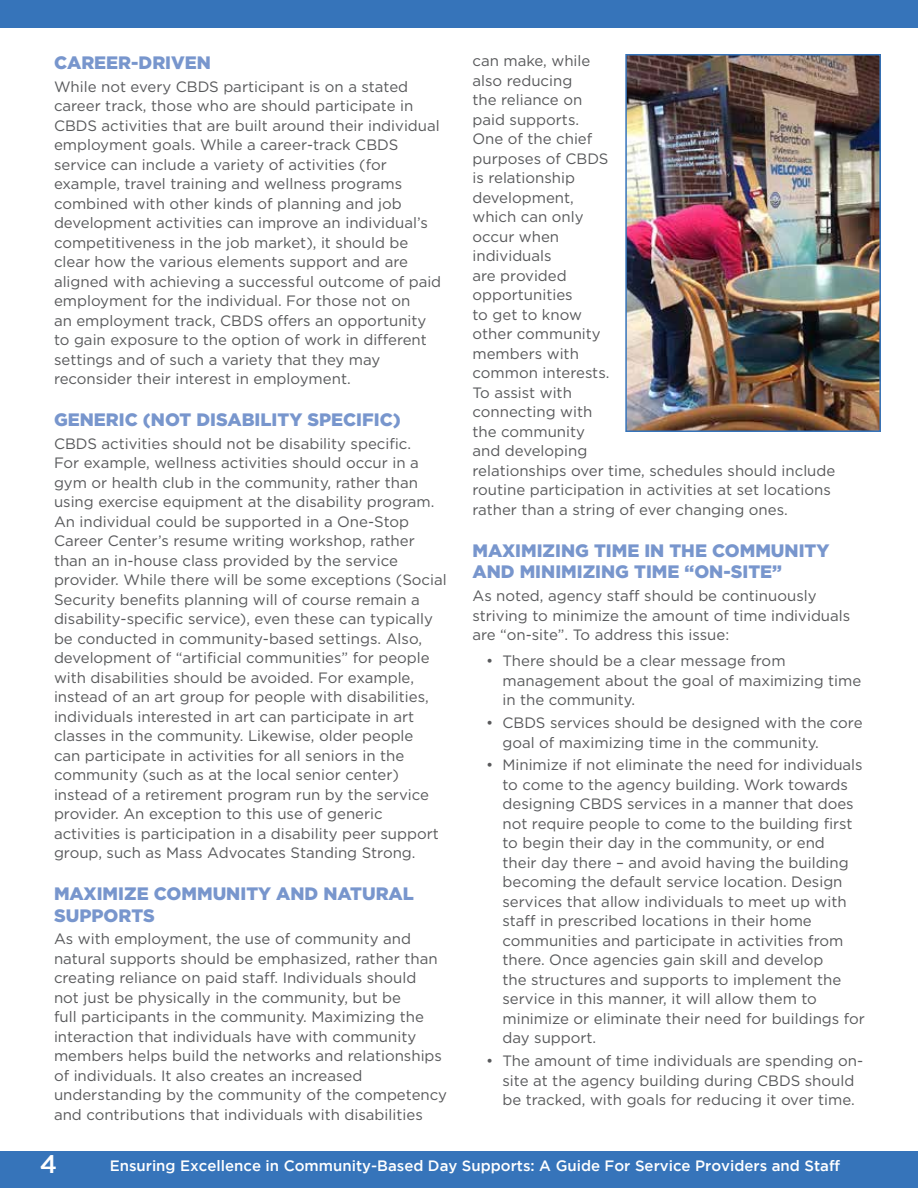
<style>
.page{position:relative;width:918px;height:1188px;background:#fff}
.page>*{position:absolute;margin:0;border:0;box-sizing:border-box;transform-origin:0 0}
.t1{font:500 25.5px "Gotham";color:#fff}
.t2{font:900 18px/21.6px "Gotham HTF";color:#7896cd}
.t3{font:15px/19.5px "Gotham HTF";color:#58595b}
.t4{font:500 15px "Gotham";color:#fff}
</style>
<div class="page">
<div style="left:0;top:0;width:918px;height:28px;background:#3674ba"></div>
<div style="left:0;top:1151px;width:918px;height:37px;background:#3674ba"></div>
<img style="left:628px;top:57px;width:250px;height:372px">
<div style="left:625px;top:54px;width:256px;height:378px;border:2px solid #3674ba"></div>
<p class="t2" style="left:54px;top:51px;width:158px">CAREER-DRIVEN</p>
<p class="t3" style="left:54px;top:76px;width:389px">While not every CBDS participant is on a stated career track, those who are should participate in CBDS activities that are built around their individual employment goals. While a career-track CBDS service can include a variety of activities (for example, travel training and wellness programs combined with other kinds of planning and job development activities can improve an individual’s competitiveness in the job market), it should be clear how the various elements support and are aligned with achieving a successful outcome of paid employment for the individual. For those not on<br>an employment track, CBDS offers an opportunity to gain exposure to the option of work in different settings and of such a variety that they may reconsider their interest in employment.</p>
<p class="t2" style="left:54px;top:408px;width:348px">GENERIC (NOT DISABILITY SPECIFIC)</p>
<p class="t3" style="left:54px;top:433px;width:394px">CBDS activities should not be disability specific.<br>For example, wellness activities should occur in a gym or health club in the community, rather than using exercise equipment at the disability program.<br>An individual could be supported in a One-Stop Career Center’s resume writing workshop, rather than an in-house class provided by the service provider. While there will be some exceptions (Social Security benefits planning will of course remain a disability-specific service), even these can typically be conducted in community-based settings. Also, development of “artificial communities” for people with disabilities should be avoided. For example, instead of an art group for people with disabilities, individuals interested in art can participate in art classes in the community. Likewise, older people<br>can participate in activities for all seniors in the community (such as at the local senior center) instead of a retirement program run by the service provider. An exception to this use of generic activities is participation in a disability peer support group, such as Mass Advocates Standing Strong.</p>
<p class="t2" style="left:54px;top:882px;width:361px">MAXIMIZE COMMUNITY AND NATURAL<br>SUPPORTS</p>
<p class="t3" style="left:54px;top:929px;width:395px">As with employment, the use of community and natural supports should be emphasized, rather than creating reliance on paid staff. Individuals should<br>not just be physically in the community, but be<br>full participants in the community. Maximizing the interaction that individuals have with community members helps build the networks and relationships of individuals. It also creates an increased understanding by the community of the competency and contributions that individuals with disabilities</p>
<p class="t3" style="left:472px;top:51px;width:364px">can make, while<br>also reducing<br>the reliance on<br>paid supports.<br>One of the chief<br>purposes of CBDS<br>is relationship<br>development,<br>which can only<br>occur when<br>individuals<br>are provided<br>opportunities<br>to get to know<br>other community<br>members with<br>common interests.<br>To assist with<br>connecting with<br>the community<br>and developing<br>relationships over time, schedules should include routine participation in activities at set locations rather than a string of ever changing ones.</p>
<p class="t2" style="left:472px;top:539px;width:359px">MAXIMIZING TIME IN THE COMMUNITY<br>AND MINIMIZING TIME “ON-SITE”</p>
<p class="t3" style="left:472px;top:586px;width:379px">As noted, agency staff should be continuously striving to minimize the amount of time individuals are “on-site”. To address this issue:</p>
<p class="t3" style="left:502px;top:651px;width:360px;text-indent:-16px">• There should be a clear message from management about the goal of maximizing time in the community.</p>
<p class="t3" style="left:502px;top:713px;width:362px;text-indent:-16px">• CBDS services should be designed with the core goal of maximizing time in the community.</p>
<p class="t3" style="left:502px;top:755px;width:364px;text-indent:-16px">• Minimize if not eliminate the need for individuals to come to the agency building. Work towards designing CBDS services in a manner that does not require people to come to the building first to begin their day in the community, or end<br>their day there – and avoid having the building becoming the default service location. Design services that allow individuals to meet up with staff in prescribed locations in their home communities and participate in activities from there. Once agencies gain skill and develop<br>the structures and supports to implement the service in this manner, it will allow them to minimize or eliminate their need for buildings for day support.</p>
<p class="t3" style="left:486px;top:1051px;width:379px;text-align:center">• The amount of time individuals are spending on&shy;site at the agency building during CBDS should<br>be tracked, with goals for reducing it over time.</p>
<h1 class="t1" style="left:40px;top:1150px;width:19px">4</h1>
<p class="t4" style="left:110px;top:1158px;width:732px">Ensuring Excellence in Community-Based Day Supports: A Guide For Service Providers and Staff</p>
</div>
